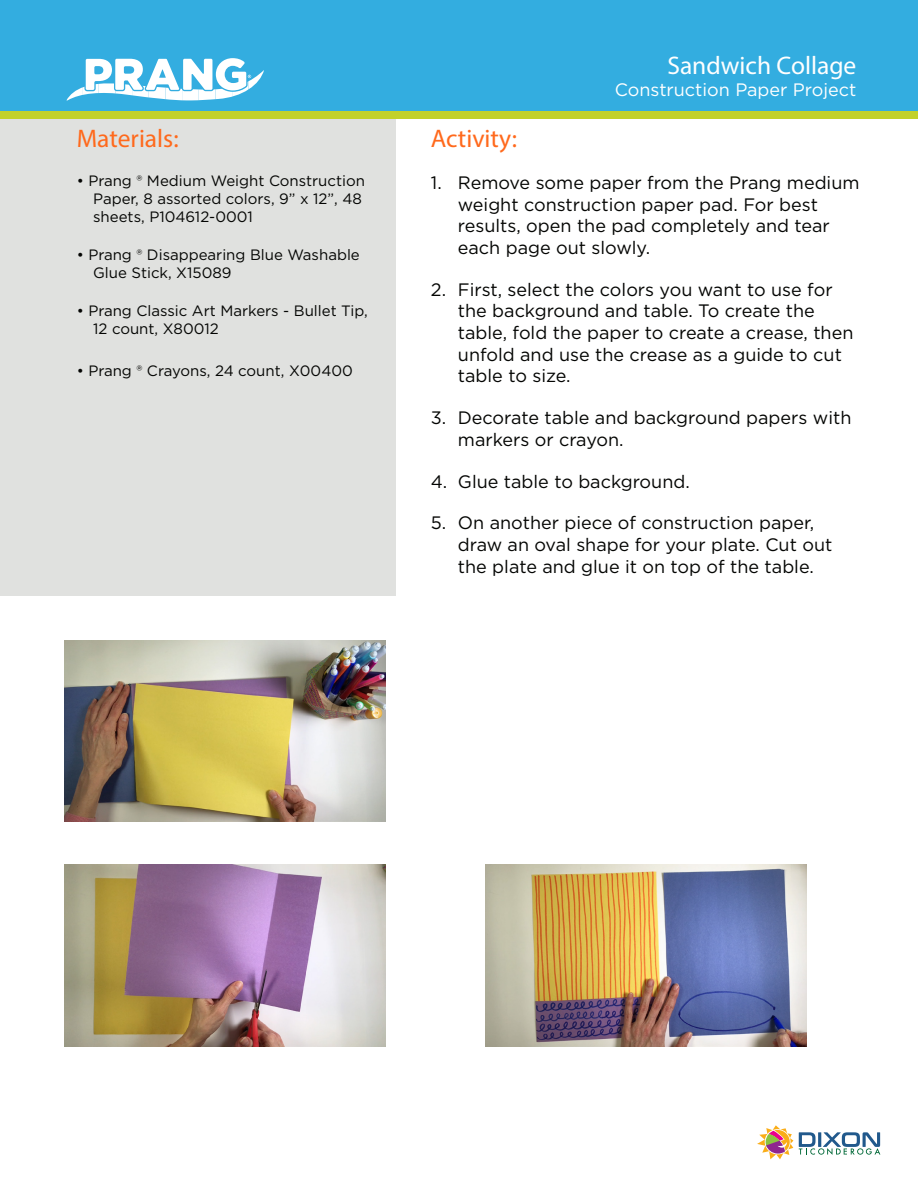
<style>
.page{position:relative;width:918px;height:1188px;background:#fff}
.page>*{position:absolute;margin:0;border:0;box-sizing:border-box;transform-origin:0 0}
.t1{font:25.5px "Myriad Pro";color:#ff691c}
.t2{font:25.5px "Myriad Pro";color:#fff}
.t3{font:18px/21.6px "Gotham";color:#040503}
.t4{font:18px "Gotham";color:#fff}
.t5{font:15px/18px "Gotham";color:#040503}
</style>
<div class="page">
<div style="left:0;top:0;width:918px;height:112px;background:#33ade0"></div>
<svg style="left:799px;top:1132px;width:81px;height:23px"></svg>
<svg style="left:757px;top:1125px;width:36px;height:34px"></svg>
<div style="left:0;top:112px;width:396px;height:484px;background:#e0e1df"></div>
<div style="left:0;top:112px;width:918px;height:7px;background:#c2d12b"></div>
<svg style="left:82px;top:58px;width:167px;height:42px"></svg>
<svg style="left:249px;top:70px;width:15px;height:19px"></svg>
<svg style="left:66px;top:87px;width:16px;height:13px"></svg>
<img style="left:65px;top:640px;width:321px;height:182px">
<img style="left:65px;top:865px;width:321px;height:181px">
<img style="left:485px;top:865px;width:321px;height:181px">
<p class="t1" style="left:77px;top:123px;width:103px">Materials:</p>
<p class="t5" style="left:93px;top:171px;width:273px;text-indent:-16px">• Prang ® Medium Weight Construction<br>Paper, 8 assorted colors, 9” x 12”, 48 sheets, P104612-0001</p>
<p class="t5" style="left:93px;top:245px;width:268px;text-indent:-16px">• Prang ® Disappearing Blue Washable<br>Glue Stick, X15089</p>
<p class="t5" style="left:93px;top:301px;width:276px;text-indent:-16px">• Prang Classic Art Markers - Bullet Tip,<br>12 count, X80012</p>
<p class="t5" style="left:77px;top:361px;width:278px">• Prang ® Crayons, 24 count, X00400</p>
<p class="t2" style="left:667px;top:50px;width:191px">Sandwich Collage</p>
<p class="t4" style="left:615px;top:78px;width:243px">Construction Paper Project</p>
<p class="t1" style="left:431px;top:123px;width:88px">Activity:</p>
<p class="t3" style="left:458px;top:172px;width:403px;text-indent:-27px">1. Remove some paper from the Prang medium weight construction paper pad. For best results, open the pad completely and tear each page out slowly.</p>
<p class="t3" style="left:458px;top:278px;width:397px;text-indent:-27px">2. First, select the colors you want to use for the background and table. To create the table, fold the paper to create a crease, then unfold and use the crease as a guide to cut table to size.</p>
<p class="t3" style="left:458px;top:407px;width:395px;text-indent:-27px">3. Decorate table and background papers with markers or crayon.</p>
<p class="t3" style="left:431px;top:470px;width:260px">4. Glue table to background.</p>
<p class="t3" style="left:458px;top:512px;width:376px;text-indent:-27px">5. On another piece of construction paper, draw an oval shape for your plate. Cut out the plate and glue it on top of the table.</p>
</div>
